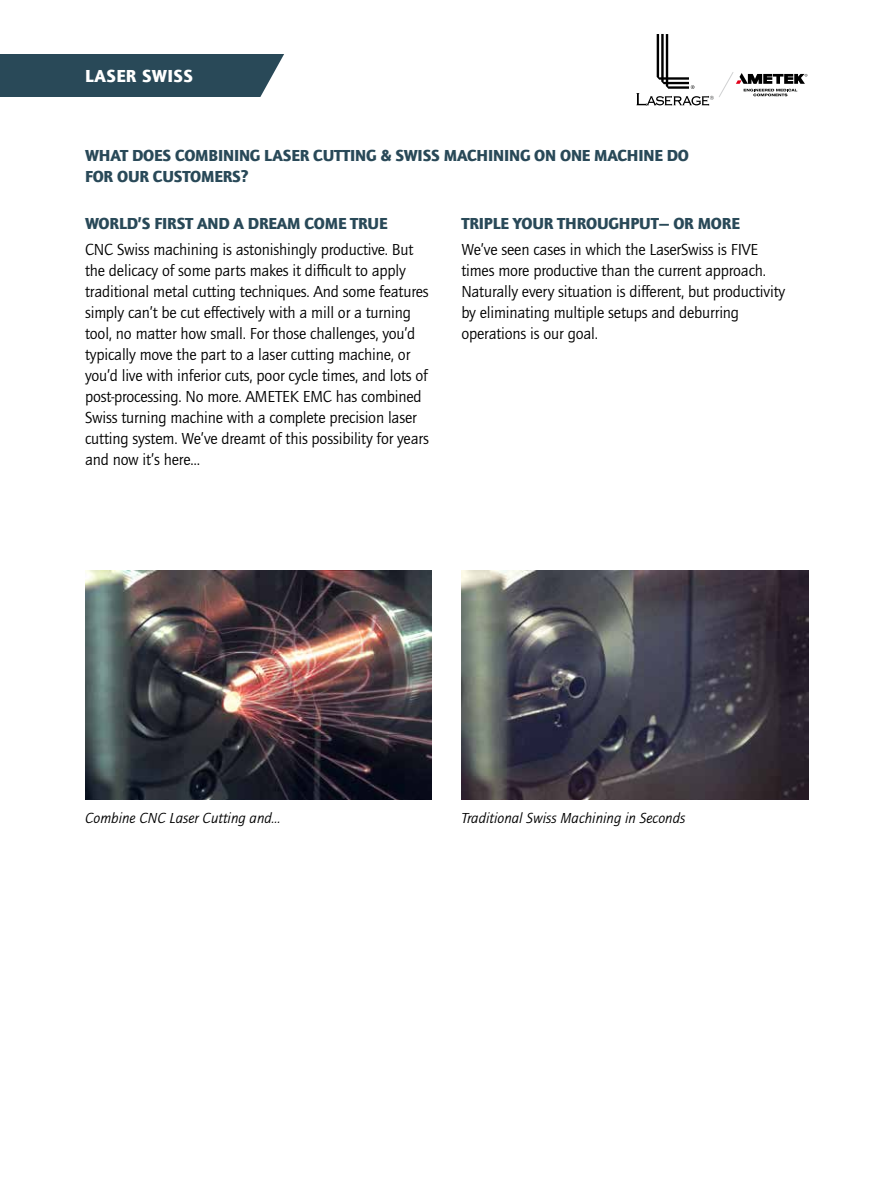
<style>
.page{position:relative;width:893px;height:1187px;background:#fff}
.page>*{position:absolute;margin:0;border:0;box-sizing:border-box;transform-origin:0 0}
.t1{font:900 18px "Quay Sans ITC Pro";letter-spacing:.02em;color:#fff}
.t2{font:16.5px/21px "Quay Sans ITC Pro";letter-spacing:-.01em;color:#000}
.t3{font:900 16.5px/21px "Quay Sans ITC Pro";letter-spacing:-.01em;color:#294958}
.t4{font:italic 15px "Quay Sans ITC Pro";color:#000}
</style>
<div class="page">
<img style="left:85px;top:570px;width:347px;height:229px">
<img style="left:461px;top:570px;width:347px;height:229px">
<div style="left:0;top:55px;width:332px;height:42px;background:#294958"></div>
<svg style="left:257px;top:54px;width:75px;height:43px"></svg>
<svg style="left:636px;top:34px;width:171px;height:72px"></svg>
<p class="t1" style="left:85px;top:64px;width:110px">LASER SWISS</p>
<p class="t3" style="left:85px;top:145px;width:605px">WHAT DOES COMBINING LASER CUTTING &amp; SWISS MACHINING ON ONE MACHINE DO<br>FOR OUR CUSTOMERS?</p>
<p class="t3" style="left:85px;top:213px;width:304px">WORLD’S FIRST AND A DREAM COME TRUE</p>
<p class="t2" style="left:85px;top:239px;width:345px">CNC Swiss machining is astonishingly productive. But the delicacy of some parts makes it difficult to apply traditional metal cutting techniques. And some features simply can’t be cut effectively with a mill or a turning tool, no matter how small. For those challenges, you’d typically move the part to a laser cutting machine, or you’d live with inferior cuts, poor cycle times, and lots of post-processing. No more. AMETEK EMC has combined Swiss turning machine with a complete precision laser cutting system. We’ve dreamt of this possibility for years and now it’s here…</p>
<p class="t3" style="left:461px;top:213px;width:280px">TRIPLE YOUR THROUGHPUT— OR MORE</p>
<p class="t2" style="left:461px;top:239px;width:325px">We’ve seen cases in which the LaserSwiss is FIVE times more productive than the current approach.<br>Naturally every situation is different, but productivity by eliminating multiple setups and deburring operations is our goal.</p>
<p class="t4" style="left:85px;top:809px;width:197px">Combine CNC Laser Cutting and...</p>
<p class="t4" style="left:461px;top:809px;width:226px">Traditional Swiss Machining in Seconds</p>
</div>
